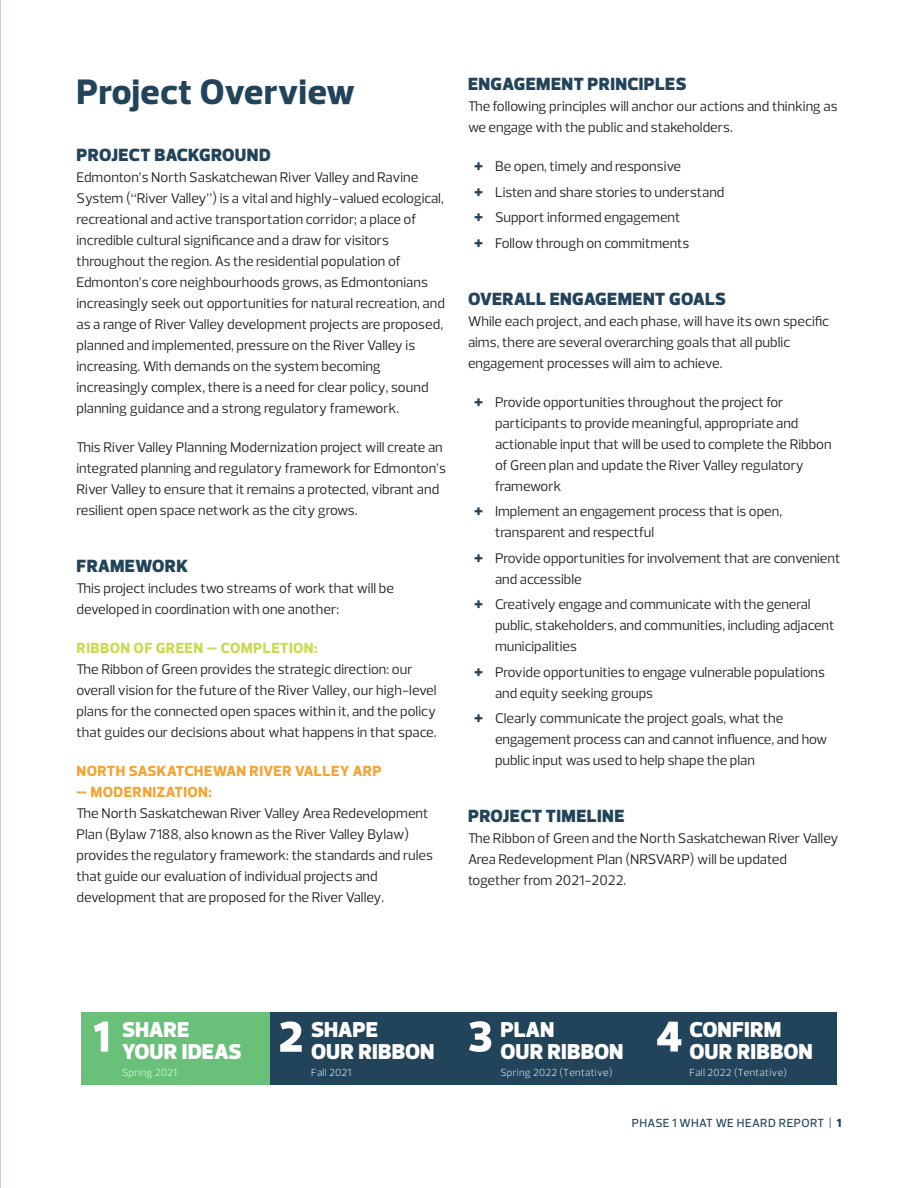
<style>
.page{position:relative;width:918px;height:1188px;background:#fff}
.page>*{position:absolute;margin:0;border:0;box-sizing:border-box;transform-origin:0 0}
._2_Headers{font:800 36px "Prelo";letter-spacing:.02em;color:#22445a}
.t1{font:900 21.9px/21.9px "Prelo";letter-spacing:.01em;color:#fff}
._3_Headers{font:900 18px "Prelo";letter-spacing:.025em;color:#22445a}
._4_Headers{font:800 15px "Prelo";letter-spacing:.02em;color:#f3a434}
._4_Headers-2{font:800 15px "Prelo";letter-spacing:.035em;color:#c8db52}
.Text{font:14.25px/21px "Prelo";color:#231f20}
.t2{font:500 12px "Prelo";letter-spacing:.025em;color:#22445a}
.t3{font:300 10.5px "Prelo";letter-spacing:.025em;color:#fff}
.s1{font-weight:800;font-size:18px;color:#22445a}
.s2{font-weight:900}
</style>
<div class="page">
<div style="left:270px;top:1013px;width:188px;height:72px;background:#22445a"></div>
<svg style="left:280px;top:1021px;width:22px;height:31px"></svg>
<div style="left:649px;top:1013px;width:188px;height:72px;background:#22445a"></div>
<svg style="left:657px;top:1022px;width:24px;height:30px"></svg>
<div style="left:460px;top:1013px;width:188px;height:72px;background:#22445a"></div>
<svg style="left:469px;top:1021px;width:22px;height:31px"></svg>
<div style="left:81px;top:1013px;width:188px;height:72px;background:#68c079"></div>
<svg style="left:94px;top:1022px;width:14px;height:30px"></svg>
<p class="_2_Headers" style="left:76px;top:69px;width:280px">Project Overview</p>
<p class="_3_Headers" style="left:77px;top:143px;width:196px">PROJECT BACKGROUND</p>
<p class="Text" style="left:76px;top:166px;width:370px">Edmonton’s North Saskatchewan River Valley and Ravine System (“River Valley”) is a vital and highly-valued ecological, recreational and active transportation corridor; a place of incredible cultural significance and a draw for visitors throughout the region. As the residential population of Edmonton’s core neighbourhoods grows, as Edmontonians increasingly seek out opportunities for natural recreation, and as a range of River Valley development projects are proposed, planned and implemented, pressure on the River Valley is increasing. With demands on the system becoming increasingly complex, there is a need for clear policy, sound planning guidance and a strong regulatory framework.</p>
<p class="Text" style="left:76px;top:436px;width:371px">This River Valley Planning Modernization project will create an integrated planning and regulatory framework for Edmonton’s River Valley to ensure that it remains a protected, vibrant and resilient open space network as the city grows.</p>
<p class="_3_Headers" style="left:77px;top:554px;width:113px">FRAMEWORK</p>
<p class="Text" style="left:76px;top:577px;width:319px">This project includes two streams of work that will be developed in coordination with one another:</p>
<p class="_4_Headers-2" style="left:77px;top:638px;width:242px">RIBBON OF GREEN – COMPLETION:</p>
<p class="Text" style="left:76px;top:658px;width:362px">The Ribbon of Green provides the strategic direction: our overall vision for the future of the River Valley, our high-level plans for the connected open spaces within it, and the policy that guides our decisions about what happens in that space.</p>
<p class="_4_Headers" style="left:77px;top:761px;width:307px">NORTH SASKATCHEWAN RIVER VALLEY ARP</p>
<p class="_4_Headers" style="left:77px;top:782px;width:137px">– MODERNIZATION:</p>
<p class="Text" style="left:76px;top:802px;width:358px">The North Saskatchewan River Valley Area Redevelopment Plan (Bylaw 7188, also known as the River Valley Bylaw) provides the regulatory framework: the standards and rules that guide our evaluation of individual projects and development that are proposed for the River Valley.</p>
<p class="_3_Headers" style="left:468px;top:73px;width:220px">ENGAGEMENT PRINCIPLES</p>
<p class="Text" style="left:468px;top:96px;width:371px">The following principles will anchor our actions and thinking as we engage with the public and stakeholders.</p>
<p class="Text" style="left:474px;top:156px;width:209px"><span class="s1">+</span> Be open, timely and responsive</p>
<p class="Text" style="left:474px;top:181px;width:252px"><span class="s1">+</span> Listen and share stories to understand</p>
<p class="Text" style="left:474px;top:207px;width:208px"><span class="s1">+</span> Support informed engagement</p>
<p class="Text" style="left:474px;top:232px;width:217px"><span class="s1">+</span> Follow through on commitments</p>
<p class="_3_Headers" style="left:468px;top:287px;width:259px">OVERALL ENGAGEMENT GOALS</p>
<p class="Text" style="left:468px;top:310px;width:363px">While each project, and each phase, will have its own specific aims, there are several overarching goals that all public engagement processes will aim to achieve.</p>
<p class="Text" style="left:495px;top:391px;width:338px;text-indent:-21px"><span class="s1">+</span> Provide opportunities throughout the project for participants to provide meaningful, appropriate and actionable input that will be used to complete the Ribbon of Green plan and update the River Valley regulatory framework</p>
<p class="Text" style="left:495px;top:501px;width:289px;text-indent:-21px"><span class="s1">+</span> Implement an engagement process that is open, transparent and respectful</p>
<p class="Text" style="left:495px;top:547px;width:347px;text-indent:-21px"><span class="s1">+</span> Provide opportunities for involvement that are convenient and accessible</p>
<p class="Text" style="left:495px;top:594px;width:341px;text-indent:-21px"><span class="s1">+</span> Creatively engage and communicate with the general public, stakeholders, and communities, including adjacent municipalities</p>
<p class="Text" style="left:495px;top:661px;width:332px;text-indent:-21px"><span class="s1">+</span> Provide opportunities to engage vulnerable populations and equity seeking groups</p>
<p class="Text" style="left:495px;top:708px;width:334px;text-indent:-21px"><span class="s1">+</span> Clearly communicate the project goals, what the engagement process can and cannot influence, and how public input was used to help shape the plan</p>
<p class="_3_Headers" style="left:468px;top:805px;width:158px">PROJECT TIMELINE</p>
<p class="Text" style="left:468px;top:828px;width:372px">The Ribbon of Green and the North Saskatchewan River Valley<br>Area Redevelopment Plan (NRSVARP) will be updated together from 2021-2022.</p>
<p class="t1" style="left:122px;top:1019px;width:121px">SHARE<br>YOUR IDEAS</p>
<p class="t3" style="left:122px;top:1066px;width:56px">Spring 2021</p>
<p class="t1" style="left:311px;top:1019px;width:125px">SHAPE<br>OUR RIBBON</p>
<p class="t3" style="left:311px;top:1066px;width:42px">Fall 2021</p>
<p class="t1" style="left:500px;top:1019px;width:125px">PLAN<br>OUR RIBBON</p>
<p class="t3" style="left:500px;top:1066px;width:114px">Spring 2022 (Tentative)</p>
<p class="t1" style="left:690px;top:1019px;width:125px">CONFIRM<br>OUR RIBBON</p>
<p class="t3" style="left:690px;top:1066px;width:99px">Fall 2022 (Tentative)</p>
<p class="t2" style="left:632px;top:1115px;width:211px">PHASE 1 WHAT WE HEARD REPORT | <span class="s2">1</span></p>
</div>
